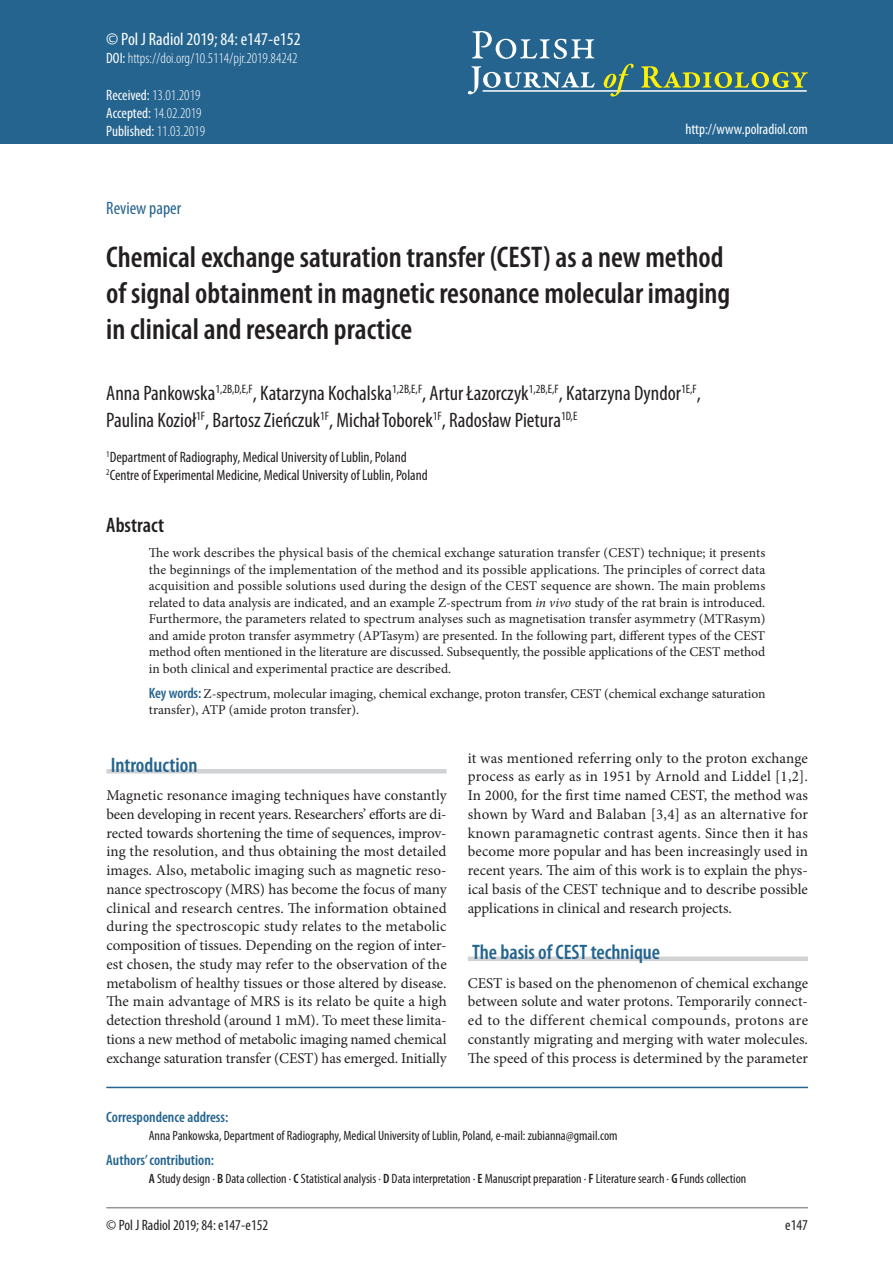
<style>
.page{position:relative;width:893px;height:1263px;background:#fff}
.page>*{position:absolute;margin:0;border:0;box-sizing:border-box;transform-origin:0 0}
.t1{font:600 condensed 30px/36px "Myriad Pro";color:#231f20}
.t2{font:condensed 21px/27px "Myriad Pro";color:#231f20}
.t3{font:600 condensed 21px "Myriad Pro";color:#24648f}
.t4{font:600 condensed 21px "Myriad Pro";color:#231f20}
.t5{font:condensed 18px "Myriad Pro";color:#fff}
.t6{font:condensed 18px "Myriad Pro";color:#24648f}
.t7{font:15px/18.8px "Minion Pro";letter-spacing:-.005em;color:#231f20;text-align:justify}
.t8{font:condensed 15px/18px "Myriad Pro";color:#231f20}
.t9{font:300 condensed 15px/18px "Myriad Pro";color:#fff}
.t10{font:600 condensed 15px "Myriad Pro";color:#24648f}
.t11{font:condensed 15px "Myriad Pro";color:#fff}
.t12{font:13.5px/16.5px "Minion Pro";letter-spacing:-.005em;color:#231f20;text-align:justify}
.t13{font:condensed 13.5px "Myriad Pro";color:#231f20}
.s1{font-weight:400}
.s2{font-style:italic}
.s3{font-family:"Myriad Pro";font-weight:600;font-stretch:condensed;font-size:15px;color:#24648f}
.s4{font-weight:600}
</style>
<div class="page">
<hr style="left:106px;top:1207px;width:702px;height:1px;background:#939598">
<div style="left:0;top:0;width:893px;height:144px;background:#24648f"></div>
<svg style="left:472px;top:31px;width:122px;height:28px"></svg>
<svg style="left:468px;top:66px;width:127px;height:28px"></svg>
<hr style="left:483px;top:90px;width:324px;height:2px;background:#fff">
<svg style="left:604px;top:64px;width:30px;height:33px"></svg>
<svg style="left:641px;top:66px;width:167px;height:22px"></svg>
<hr style="left:106px;top:1087px;width:702px;height:1px;background:#24648f">
<hr style="left:106px;top:769px;width:341px;height:4px;background:#d1d2d4">
<div style="left:468px;top:956px;width:340px;height:5px;background:#d1d2d4"></div>
<p class="t5" style="left:106px;top:28px;width:196px">© Pol J Radiol 2019; 84: e147-e152</p>
<p class="t9" style="left:106px;top:48px;width:193px"><span class="s1">DOI:</span> https://doi.org/10.5114/pjr.2019.84242</p>
<p class="t9" style="left:106px;top:86px;width:100px"><span class="s1">Received:</span> 13.01.2019<br><span class="s1">Accepted:</span> 14.02.2019<br><span class="s1">Published:</span> 11.03.2019</p>
<p class="t11" style="left:685px;top:120px;width:124px">http://www.polradiol.com</p>
<p class="t6" style="left:106px;top:197px;width:76px">Review paper</p>
<h1 class="t1" style="left:106px;top:238px;width:625px">Chemical exchange saturation transfer (CEST) as a new method of signal obtainment in magnetic resonance molecular imaging in clinical and research practice</h1>
<h2 class="t2" style="left:106px;top:379px;width:596px">Anna Pankowska<sup>1,2B,D,E,F</sup>, Katarzyna Kochalska<sup>1,2B,E,F</sup>, Artur Łazorczyk<sup>1,2B,E,F</sup>, Katarzyna Dyndor<sup>1E,F</sup>,<br>Paulina Kozioł<sup>1F</sup>, Bartosz Zieńczuk<sup>1F</sup>, Michał Toborek<sup>1F</sup>, Radosław Pietura<sup>1D,E</sup></h2>
<p class="t8" style="left:106px;top:447px;width:323px"><sup>1</sup>Department of Radiography, Medical University of Lublin, Poland<br><sup>2</sup>Centre of Experimental Medicine, Medical University of Lublin, Poland</p>
<h2 class="t4" style="left:106px;top:512px;width:59px">Abstract</h2>
<p class="t12" style="left:149px;top:545px;width:618px">The work describes the physical basis of the chemical exchange saturation transfer (CEST) technique; it presents the beginnings of the implementation of the method and its possible applications. The principles of correct data acquisition and possible solutions used during the design of the CEST sequence are shown. The main problems related to data analysis are indicated, and an example Z-spectrum from <span class="s2">in vivo</span> study of the rat brain is introduced.<br>Furthermore, the parameters related to spectrum analyses such as magnetisation transfer asymmetry (MTRasym) and amide proton transfer asymmetry (APTasym) are presented. In the following part, different types of the CEST method often mentioned in the literature are discussed. Subsequently, the possible applications of the CEST method in both clinical and experimental practice are described.</p>
<p class="t12" style="left:149px;top:685px;width:618px"><span class="s3">Key words:</span> Z-spectrum, molecular imaging, chemical exchange, proton transfer, CEST (chemical exchange saturation transfer), ATP (amide proton transfer).</p>
<h2 class="t3" style="left:111px;top:752px;width:88px">Introduction</h2>
<p class="t7" style="left:106px;top:786px;width:342px">Magnetic resonance imaging techniques have constantly been developing in recent years. Researchers’ efforts are di&shy;rected towards shortening the time of sequences, improv&shy;ing the resolution, and thus obtaining the most detailed images. Also, metabolic imaging such as magnetic reso&shy;nance spectroscopy (MRS) has become the focus of many clinical and research centres. The information obtained during the spectroscopic study relates to the metabolic composition of tissues. Depending on the region of inter&shy;est chosen, the study may refer to the observation of the metabolism of healthy tissues or those altered by disease.<br>The main advantage of MRS is its relato be quite a high detection threshold (around 1 mM). To meet these limita&shy;tions a new method of metabolic imaging named chemical exchange saturation transfer (CEST) has emerged. Initially</p>
<p class="t7" style="left:468px;top:748px;width:342px">it was mentioned referring only to the proton exchange process as early as in 1951 by Arnold and Liddel [1,2].<br>In 2000, for the first time named CEST, the method was shown by Ward and Balaban [3,4] as an alternative for known paramagnetic contrast agents. Since then it has become more popular and has been increasingly used in recent years. The aim of this work is to explain the phys&shy;ical basis of the CEST technique and to describe possible applications in clinical and research projects.</p>
<h2 class="t3" style="left:472px;top:939px;width:190px">The basis of CEST technique</h2>
<p class="t7" style="left:468px;top:973px;width:342px">CEST is based on the phenomenon of chemical exchange between solute and water protons. Temporarily connect&shy;ed to the different chemical compounds, protons are constantly migrating and merging with water molecules.<br>The speed of this process is determined by the parameter</p>
<p class="t10" style="left:106px;top:1108px;width:124px">Correspondence address:</p>
<p class="t13" style="left:149px;top:1127px;width:470px">Anna Pankowska, Department of Radiography, Medical University of Lublin, Poland, e-mail: zubianna@gmail.com</p>
<p class="t10" style="left:106px;top:1151px;width:109px">Authors’ contribution:</p>
<p class="t13" style="left:149px;top:1170px;width:599px"><span class="s4">A</span> Study design ∙ <span class="s4">B</span> Data collection ∙ <span class="s4">C</span> Statistical analysis ∙ <span class="s4">D</span> Data interpretation ∙ <span class="s4">E</span> Manuscript preparation ∙ <span class="s4">F</span> Literature search ∙ <span class="s4">G</span> Funds collection</p>
<p class="t8" style="left:106px;top:1216px;width:164px">© Pol J Radiol 2019; 84: e147-e152</p>
<p class="t8" style="left:785px;top:1216px;width:24px">e147</p>
</div>
